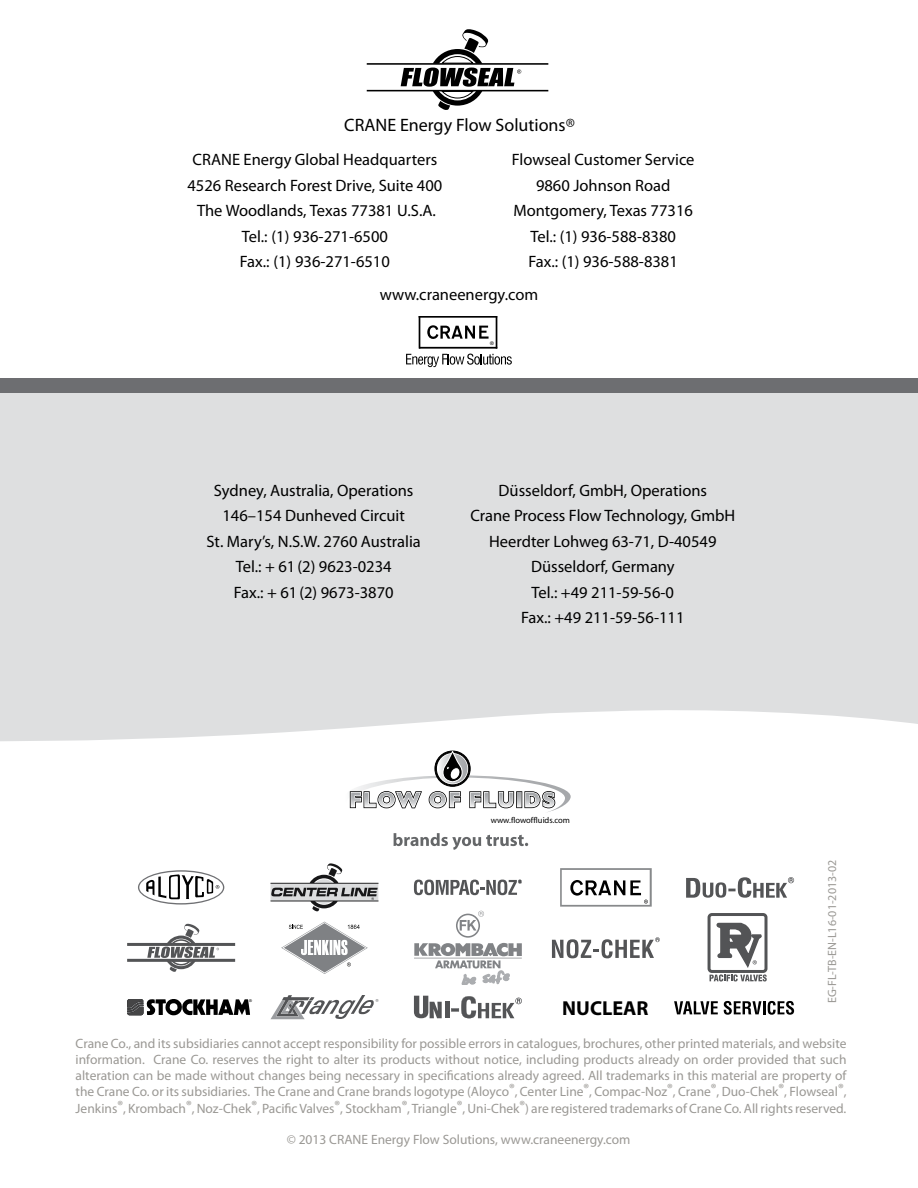
<style>
.page{position:relative;width:918px;height:1188px;background:#fff}
.page>*{position:absolute;margin:0;border:0;box-sizing:border-box;transform-origin:0 0}
.t1{font:700 20.25px "Myriad";color:#000}
.t2{font:18px "Myriad Pro";color:#000}
.t3{font:16.5px/25.5px "Myriad Pro";color:#000;text-align:center}
.t4{font:13.5px/16.2px "Myriad Pro";color:#9a9894;text-align:justify}
.t5{font:12px "Myriad Pro";color:#9a9894}
.t6{font:8.55px "Myriad";color:#000}
.t7{font:4.95px "Helvetica LT Std";color:#000}
.t8{font:3.75px "Helvetica LT Std";color:#000}
.s1{font-family:"Myriad"}
</style>
<div class="page">
<svg style="left:406px;top:354px;width:106px;height:13px"></svg>
<div style="left:0;top:393px;width:918px;height:348px;background:#dedfe0"></div>
<svg style="left:349px;top:750px;width:222px;height:62px"></svg>
<svg style="left:138px;top:870px;width:86px;height:35px"></svg>
<svg style="left:270px;top:863px;width:108px;height:48px"></svg>
<svg style="left:414px;top:879px;width:108px;height:16px"></svg>
<svg style="left:686px;top:877px;width:108px;height:21px"></svg>
<hr style="left:127px;top:943px;width:108px;height:3px;background:#535456">
<hr style="left:127px;top:959px;width:108px;height:3px;background:#535456">
<svg style="left:147px;top:924px;width:72px;height:48px"></svg>
<svg style="left:281px;top:922px;width:87px;height:52px"></svg>
<svg style="left:414px;top:911px;width:108px;height:74px"></svg>
<div style="left:708px;top:913px;width:60px;height:60px;border:3px solid #535456;border-radius:3px"></div>
<svg style="left:710px;top:922px;width:57px;height:60px"></svg>
<svg style="left:127px;top:999px;width:123px;height:16px"></svg>
<svg style="left:270px;top:995px;width:108px;height:24px"></svg>
<svg style="left:451px;top:996px;width:71px;height:22px"></svg>
<svg style="left:414px;top:996px;width:28px;height:22px"></svg>
<hr style="left:445px;top:1002px;width:4px;height:16px;background:#535456">
<svg style="left:674px;top:1001px;width:44px;height:13px"></svg>
<svg style="left:724px;top:1001px;width:70px;height:14px"></svg>
<svg style="left:552px;top:937px;width:108px;height:21px"></svg>
<svg style="left:560px;top:868px;width:92px;height:39px"></svg>
<svg style="left:394px;top:833px;width:134px;height:17px"></svg>
<div style="left:0;top:378px;width:918px;height:15px;background:#6d6e71"></div>
<svg style="left:427px;top:325px;width:62px;height:14px"></svg>
<div style="left:419px;top:347px;width:78px;height:1px;border:1px solid #000"></div>
<hr style="left:496px;top:316px;width:1px;height:32px;background:#000">
<div style="left:419px;top:316px;width:78px;height:1px;border:1px solid #000"></div>
<hr style="left:419px;top:316px;width:1px;height:32px;background:#000">
<hr style="left:367px;top:90px;width:181px;height:1px;background:#000">
<hr style="left:367px;top:63px;width:181px;height:2px;background:#000">
<svg style="left:401px;top:29px;width:120px;height:81px"></svg>
<h2 class="t2" style="left:344px;top:114px;width:232px">CRANE Energy Flow Solutions<span class="s1">®</span></h2>
<p class="t3" style="left:187px;top:147px;width:256px">CRANE Energy Global Headquarters<br>4526 Research Forest Drive, Suite 400<br>The Woodlands, Texas 77381 U.S.A.<br>Tel.: (1) 936-271-6500<br>Fax.: (1) 936-271-6510</p>
<p class="t3" style="left:512px;top:147px;width:184px">Flowseal Customer Service<br>9860 Johnson Road<br>Montgomery, Texas 77316<br>Tel.: (1) 936-588-8380<br>Fax.: (1) 936-588-8381</p>
<p class="t3" style="left:380px;top:282px;width:160px">www.craneenergy.com</p>
<p class="t7" style="left:490px;top:340px;width:5px">®</p>
<p class="t3" style="left:207px;top:477px;width:216px">Sydney, Australia, Operations<br>146–154 Dunheved Circuit<br>St. Mary’s, N.S.W. 2760 Australia<br>Tel.: + 61 (2) 9623-0234<br>Fax.: + 61 (2) 9673-3870</p>
<p class="t3" style="left:470px;top:477px;width:267px">Düsseldorf, GmbH, Operations<br>Crane Process Flow Technology, GmbH<br>Heerdter Lohweg 63-71, D-40549<br>Düsseldorf, Germany<br>Tel.: +49 211-59-56-0<br>Fax.: +49 211-59-56-111</p>
<p class="t8" style="left:249px;top:999px;width:4px">®</p>
<p class="t6" style="left:491px;top:816px;width:81px">www.flowoffluids.com</p>
<h1 class="t1" style="left:562px;top:998px;width:88px">NUCLEAR</h1>
<p class="t5" style="left:825px;top:1003px;width:145px;rotate:-90deg">EG-FL-TB-EN-L16-01-2013-02</p>
<p class="t4" style="left:76px;top:1035px;width:772px">Crane Co., and its subsidiaries cannot accept responsibility for possible errors in catalogues, brochures, other printed materials, and website information. Crane Co. reserves the right to alter its products without notice, including products already on order provided that such alteration can be made without changes being necessary in specifications already agreed. All trademarks in this material are property of the Crane Co. or its subsidiaries. The Crane and Crane brands logotype (Aloyco®, Center Line®, Compac-Noz®, Crane®, Duo-Chek®, Flowseal®, Jenkins®, Krombach®, Noz-Chek®, Pacific Valves®, Stockham®, Triangle®, Uni-Chek®) are registered trademarks of Crane Co. All rights reserved.</p>
<p class="t4" style="left:287px;top:1131px;width:345px">© 2013 CRANE Energy Flow Solutions, www.craneenergy.com</p>
</div>
